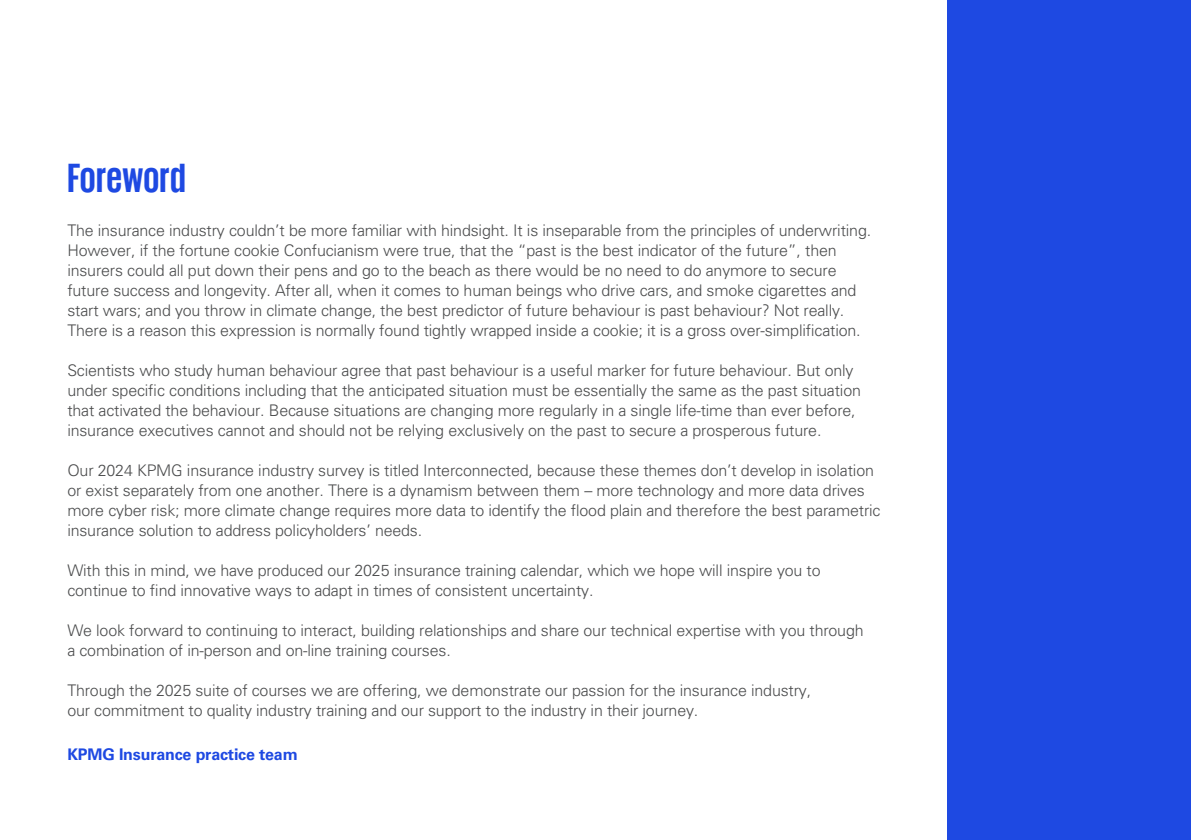
<style>
.page{position:relative;width:1191px;height:840px;background:#fff}
.page>*{position:absolute;margin:0;border:0;box-sizing:border-box;transform-origin:0 0}
.Cover_Subhead_Bold{font:700 42px "KPMG";letter-spacing:.005em;color:#1e49e2}
.t1{font:300 16px/20px "Univers LT Std";letter-spacing:-.01em;color:#4b4c4d}
.t2{font:700 16px "Univers LT Std";letter-spacing:-.01em;color:#1e49e2}
</style>
<div class="page">
<div style="left:947px;top:0;width:244px;height:839px;background:#1e49e2"></div>
<p class="Cover_Subhead_Bold" style="left:67px;top:156px;width:120px">Foreword</p>
<p class="t1" style="left:67px;top:220px;width:805px">The insurance industry couldn’t be more familiar with hindsight. It is inseparable from the principles of underwriting.<br>However, if the fortune cookie Confucianism were true, that the “past is the best indicator of the future”, then insurers could all put down their pens and go to the beach as there would be no need to do anymore to secure future success and longevity. After all, when it comes to human beings who drive cars, and smoke cigarettes and start wars; and you throw in climate change, the best predictor of future behaviour is past behaviour? Not really.<br>There is a reason this expression is normally found tightly wrapped inside a cookie; it is a gross over-simplification.</p>
<p class="t1" style="left:67px;top:360px;width:795px">Scientists who study human behaviour agree that past behaviour is a useful marker for future behaviour. But only under specific conditions including that the anticipated situation must be essentially the same as the past situation that activated the behaviour. Because situations are changing more regularly in a single life-time than ever before, insurance executives cannot and should not be relying exclusively on the past to secure a prosperous future.</p>
<p class="t1" style="left:67px;top:460px;width:814px">Our 2024 KPMG insurance industry survey is titled Interconnected, because these themes don’t develop in isolation or exist separately from one another. There is a dynamism between them – more technology and more data drives more cyber risk; more climate change requires more data to identify the flood plain and therefore the best parametric insurance solution to address policyholders’ needs.</p>
<p class="t1" style="left:67px;top:560px;width:755px">With this in mind, we have produced our 2025 insurance training calendar, which we hope will inspire you to continue to find innovative ways to adapt in times of consistent uncertainty.</p>
<p class="t1" style="left:67px;top:620px;width:798px">We look forward to continuing to interact, building relationships and share our technical expertise with you through a combination of in-person and on-line training courses.</p>
<p class="t1" style="left:67px;top:680px;width:745px">Through the 2025 suite of courses we are offering, we demonstrate our passion for the insurance industry, our commitment to quality industry training and our support to the industry in their journey.</p>
<p class="t2" style="left:67px;top:744px;width:232px">KPMG Insurance practice team</p>
</div>
